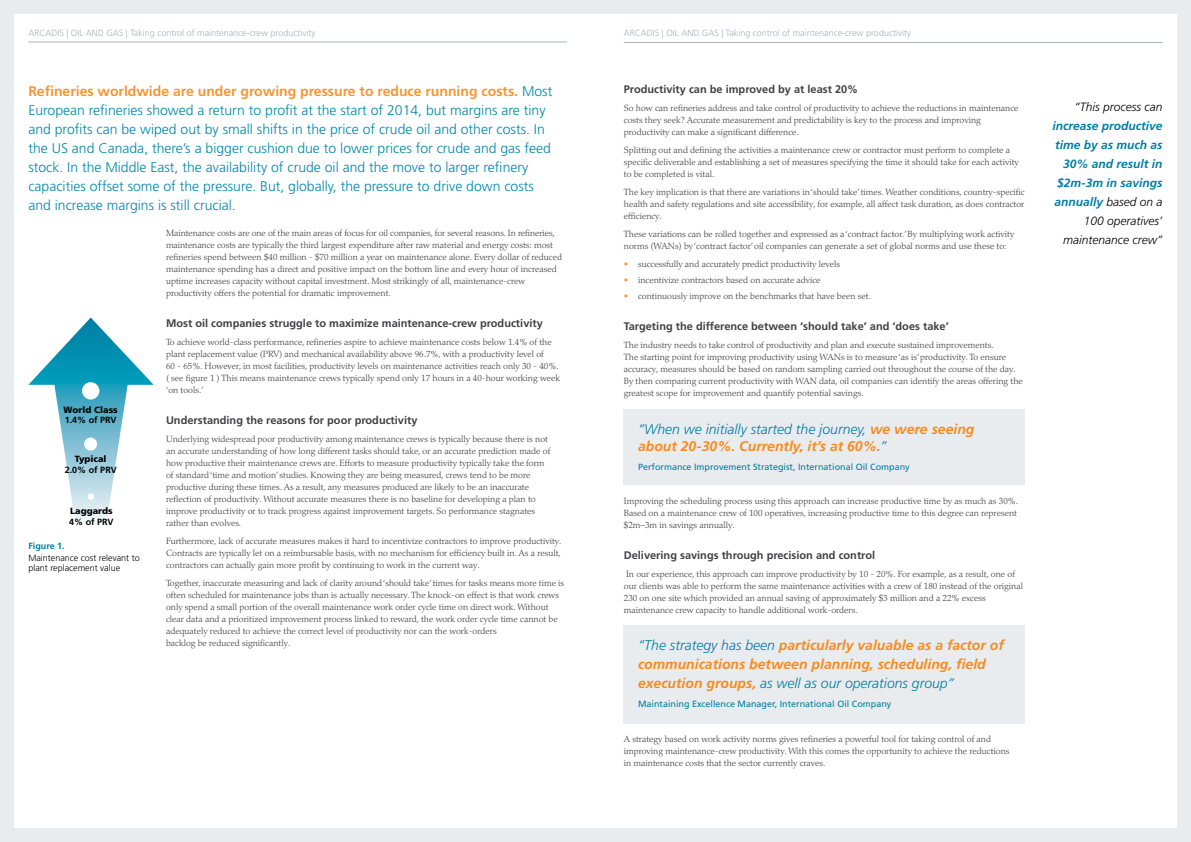
<style>
.page{position:relative;width:1191px;height:842px;background:#e9ecee}
.page>*{position:absolute;margin:0;border:0;box-sizing:border-box;transform-origin:0 0}
.t1{font:300 14px/19px "Frutiger LT Std";color:#0087ab}
.t2{font:italic 700 14px/19px "Frutiger LT Std";color:#f68b1f}
.t3{font:italic 700 12px/19px "Frutiger LT Std";color:#007ea3;text-align:right}
.t4{font:italic 300 12px "Frutiger LT Std";color:#000}
.t5{font:700 11px "Frutiger LT Std";color:#414042}
.t6{font:300 9px/12px "Palatino LT Pro";color:#414042}
.t7{font:300 9px "Frutiger LT Std";color:#a7b1b7}
.t8{font:9px "Frutiger LT Std";color:#007ea3}
.t9{font:300 9px/10px "Frutiger LT Std";color:#000}
.t10{font:900 9px "Frutiger";color:#000}
.t11{font:700 9px "Frutiger";color:#000}
.t12{font:700 9px "Frutiger LT Std";color:#007ea3}
.s1{font-weight:700;color:#f89533}
.s2{color:#f89533}
.s3{font-weight:300;color:#007ea3}
.s4{font-weight:300;color:#000}
</style>
<div class="page">
<div style="left:14px;top:14px;width:1162px;height:814px;background:#fff"></div>
<div style="left:624px;top:409px;width:401px;height:75px;background:#e9ecee"></div>
<div style="left:624px;top:625px;width:401px;height:99px;background:#e9ecee"></div>
<svg style="left:28px;top:317px;width:125px;height:205px"></svg>
<div style="left:82px;top:382px;width:17px;height:17px;background:#fff;border-radius:50%"></div>
<div style="left:84px;top:437px;width:13px;height:14px;background:#fff;border-radius:50%"></div>
<div style="left:88px;top:493px;width:6px;height:7px;background:#fff;border-radius:50%"></div>
<hr style="left:28px;top:42px;width:539px;height:1px;background:#a7b1b7">
<hr style="left:624px;top:42px;width:538px;height:1px;background:#a7b1b7">
<p class="t7" style="left:28px;top:28px;width:289px">ARCADIS | OIL AND GAS | Taking control of maintenance-crew productivity</p>
<p class="t7" style="left:624px;top:28px;width:289px">ARCADIS | OIL AND GAS | Taking control of maintenance-crew productivity</p>
<p class="t1" style="left:28px;top:81px;width:525px"><span class="s1">Refineries worldwide are under growing pressure to reduce running costs.</span> Most European refineries showed a return to profit at the start of 2014, but margins are tiny and profits can be wiped out by small shifts in the price of crude oil and other costs. In the US and Canada, there’s a bigger cushion due to lower prices for crude and gas feed stock. In the Middle East, the availability of crude oil and the move to larger refinery capacities offset some of the pressure. But, globally, the pressure to drive down costs and increase margins is still crucial.</p>
<p class="t6" style="left:166px;top:227px;width:397px">Maintenance costs are one of the main areas of focus for oil companies, for several reasons. In refineries, maintenance costs are typically the third largest expenditure after raw material and energy costs: most refineries spend between $40 million - $70 million a year on maintenance alone. Every dollar of reduced maintenance spending has a direct and positive impact on the bottom line and every hour of increased uptime increases capacity without capital investment. Most strikingly of all, maintenance-crew productivity offers the potential for dramatic improvement.</p>
<p class="t5" style="left:166px;top:317px;width:378px">Most oil companies struggle to maximize maintenance-crew productivity</p>
<p class="t6" style="left:166px;top:336px;width:395px">To achieve world-class performance, refineries aspire to achieve maintenance costs below 1.4% of the plant replacement value (PRV) and mechanical availability above 96.7%, with a productivity level of<br>60 - 65%. However, in most facilities, productivity levels on maintenance activities reach only 30 - 40%. ( see figure 1 ) This means maintenance crews typically spend only 17 hours in a 40-hour working week ‘on tools.’</p>
<p class="t5" style="left:166px;top:414px;width:253px">Understanding the reasons for poor productivity</p>
<p class="t6" style="left:166px;top:433px;width:386px">Underlying widespread poor productivity among maintenance crews is typically because there is not an accurate understanding of how long different tasks should take, or an accurate prediction made of how productive their maintenance crews are. Efforts to measure productivity typically take the form of standard ‘time and motion’ studies. Knowing they are being measured, crews tend to be more productive during these times. As a result, any measures produced are likely to be an inaccurate reflection of productivity. Without accurate measures there is no baseline for developing a plan to improve productivity or to track progress against improvement targets. So performance stagnates rather than evolves.</p>
<p class="t6" style="left:166px;top:535px;width:397px;text-align:justify">Furthermore, lack of accurate measures makes it hard to incentivize contractors to improve productivity.<br>Contracts are typically let on a reimbursable basis, with no mechanism for efficiency built in. As a result, contractors can actually gain more profit by continuing to work in the current way.</p>
<p class="t6" style="left:166px;top:577px;width:399px">Together, inaccurate measuring and lack of clarity around ‘should take’ times for tasks means more time is often scheduled for maintenance jobs than is actually necessary. The knock-on effect is that work crews only spend a small portion of the overall maintenance work order cycle time on direct work. Without clear data and a prioritized improvement process linked to reward, the work order cycle time cannot be adequately reduced to achieve the correct level of productivity nor can the work-orders<br>backlog be reduced significantly.</p>
<p class="t10" style="left:64px;top:404px;width:56px">World Class</p>
<p class="t11" style="left:65px;top:415px;width:53px">1.4% of PRV</p>
<p class="t10" style="left:75px;top:454px;width:33px">Typical</p>
<p class="t11" style="left:65px;top:465px;width:53px">2.0% of PRV</p>
<p class="t10" style="left:70px;top:506px;width:44px">Laggards</p>
<p class="t11" style="left:69px;top:517px;width:46px">4% of PRV</p>
<p class="t12" style="left:28px;top:541px;width:38px">Figure 1.</p>
<p class="t9" style="left:28px;top:553px;width:113px">Maintenance cost relevant to plant replacement value</p>
<p class="t5" style="left:624px;top:83px;width:236px">Productivity can be improved by at least 20%</p>
<p class="t6" style="left:624px;top:102px;width:396px">So how can refineries address and take control of productivity to achieve the reductions in maintenance costs they seek? Accurate measurement and predictability is key to the process and improving productivity can make a significant difference.</p>
<p class="t6" style="left:624px;top:144px;width:396px">Splitting out and defining the activities a maintenance crew or contractor must perform to complete a specific deliverable and establishing a set of measures specifying the time it should take for each activity to be completed is vital.</p>
<p class="t6" style="left:624px;top:186px;width:402px;text-align:justify">The key implication is that there are variations in ‘should take’ times. Weather conditions, country-specific health and safety regulations and site accessibility, for example, all affect task duration, as does contractor efficiency.</p>
<p class="t6" style="left:624px;top:228px;width:392px">These variations can be rolled together and expressed as a ‘contract factor.’ By multiplying work activity norms (WANs) by ‘contract factor’ oil companies can generate a set of global norms and use these to:</p>
<p class="t6" style="left:624px;top:258px;width:218px"><span class="s2">•</span> successfully and accurately predict productivity levels</p>
<p class="t6" style="left:624px;top:274px;width:198px"><span class="s2">•</span> incentivize contractors based on accurate advice</p>
<p class="t6" style="left:624px;top:290px;width:248px"><span class="s2">•</span> continuously improve on the benchmarks that have been set.</p>
<p class="t5" style="left:624px;top:320px;width:326px">Targeting the difference between ‘should take’ and ‘does take’</p>
<p class="t6" style="left:624px;top:339px;width:400px">The industry needs to take control of productivity and plan and execute sustained improvements.<br>The starting point for improving productivity using WANs is to measure ‘as is’ productivity. To ensure accuracy, measures should be based on random sampling carried out throughout the course of the day.<br>By then comparing current productivity with WAN data, oil companies can identify the areas offering the greatest scope for improvement and quantify potential savings.</p>
<h1 class="t2" style="left:638px;top:420px;width:338px;line-height:17px"><span class="s3">“When we initially started the journey,</span> we were seeing about 20-30%. Currently, it’s at 60%.<span class="s3">”</span></h1>
<p class="t8" style="left:638px;top:461px;width:273px">Performance Improvement Strategist, International Oil Company</p>
<p class="t6" style="left:624px;top:495px;width:396px">Improving the scheduling process using this approach can increase productive time by as much as 30%.<br>Based on a maintenance crew of 100 operatives, increasing productive time to this degree can represent $2m–3m in savings annually.</p>
<p class="t5" style="left:624px;top:549px;width:253px">Delivering savings through precision and control</p>
<p class="t6" style="left:624px;top:568px;width:401px">In our experience, this approach can improve productivity by 10 - 20%. For example, as a result, one of our clients was able to perform the same maintenance activities with a crew of 180 instead of the original 230 on one site which provided an annual saving of approximately $3 million and a 22% excess maintenance crew capacity to handle additional work-orders.</p>
<h1 class="t2" style="left:638px;top:635px;width:367px"><span class="s3">“The strategy has been</span> particularly valuable as a factor of communications between planning, scheduling, field execution groups, <span class="s3">as well as our operations group”</span></h1>
<p class="t8" style="left:638px;top:698px;width:255px">Maintaining Excellence Manager, International Oil Company</p>
<p class="t6" style="left:624px;top:733px;width:387px">A strategy based on work activity norms gives refineries a powerful tool for taking control of and improving maintenance-crew productivity. With this comes the opportunity to achieve the reductions in maintenance costs that the sector currently craves.</p>
<h2 class="t4" style="left:1074px;top:100px;width:90px">“This process can</h2>
<h2 class="t3" style="left:1052px;top:116px;width:112px">increase productive time by as much as<br>30% and result in $2m-3m in savings annually <span class="s4">based on a<br>100 operatives’ maintenance crew”</span></h2>
</div>
